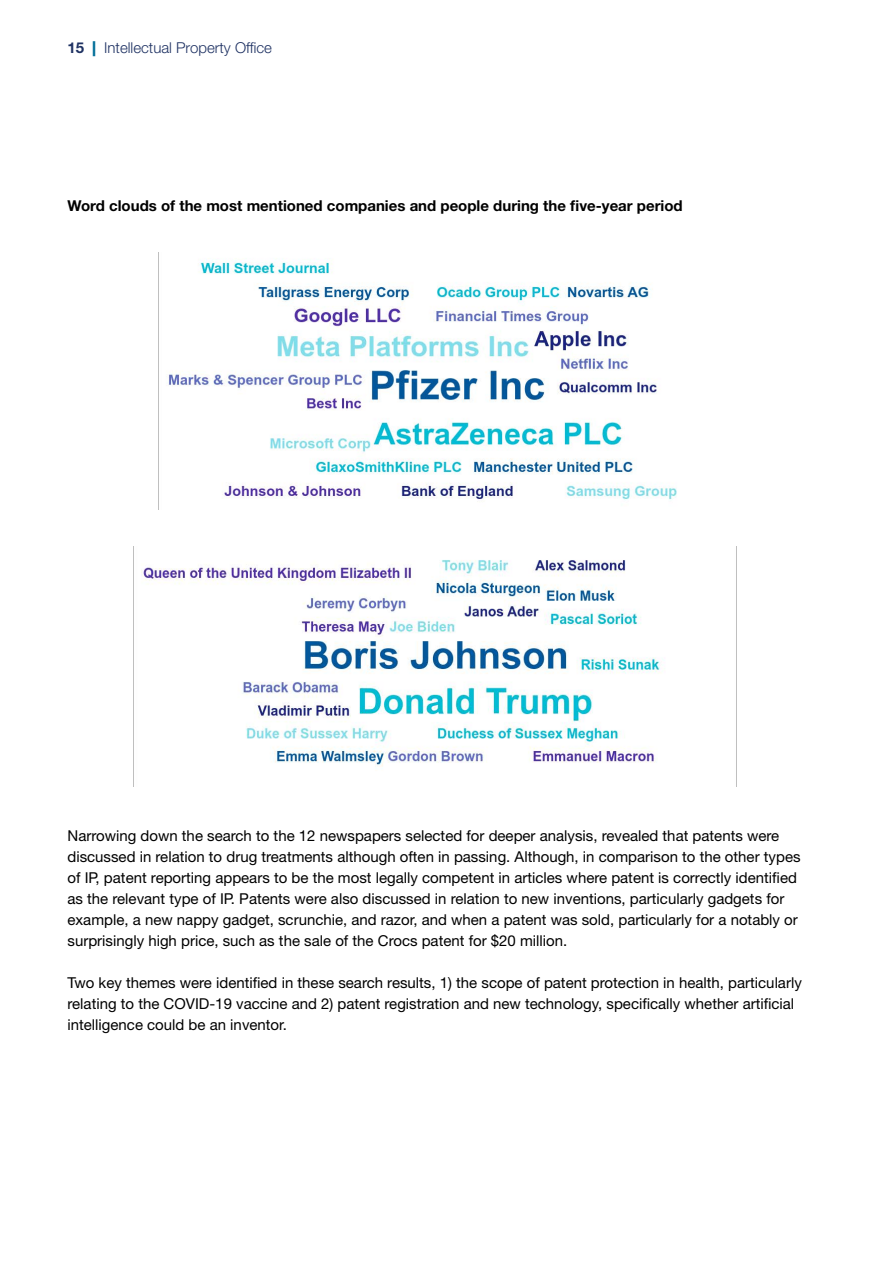
<style>
.page{position:relative;width:893px;height:1263px;background:#fff}
.page>*{position:absolute;margin:0;border:0;box-sizing:border-box;transform-origin:0 0}
.body_text{font:15px/21px "Helvetica Neue LT Std";color:#000}
.body_text-2{font:700 15px "Helvetica Neue LT Std";color:#000}
.t1{font:300 15px "Helvetica Neue LT Std";color:#1f3263}
.s1{font-weight:700}
.s2{font-weight:900;color:#006e98}
</style>
<div class="page">
<img style="left:168px;top:260px;width:509px;height:240px">
<img style="left:133px;top:547px;width:604px;height:240px">
<p class="t1" style="left:68px;top:39px;width:206px"><span class="s1">15</span> <span class="s2">|</span> Intellectual Property Office</p>
<p class="body_text-2" style="left:68px;top:196px;width:617px">Word clouds of the most mentioned companies and people during the five-year period</p>
<p class="body_text" style="left:68px;top:825px;width:734px">Narrowing down the search to the 12 newspapers selected for deeper analysis, revealed that patents were discussed in relation to drug treatments although often in passing. Although, in comparison to the other types of IP, patent reporting appears to be the most legally competent in articles where patent is correctly identified as the relevant type of IP. Patents were also discussed in relation to new inventions, particularly gadgets for example, a new nappy gadget, scrunchie, and razor, and when a patent was sold, particularly for a notably or surprisingly high price, such as the sale of the Crocs patent for $20 million.</p>
<p class="body_text" style="left:68px;top:972px;width:736px">Two key themes were identified in these search results, 1) the scope of patent protection in health, particularly relating to the COVID-19 vaccine and 2) patent registration and new technology, specifically whether artificial intelligence could be an inventor.</p>
</div>
